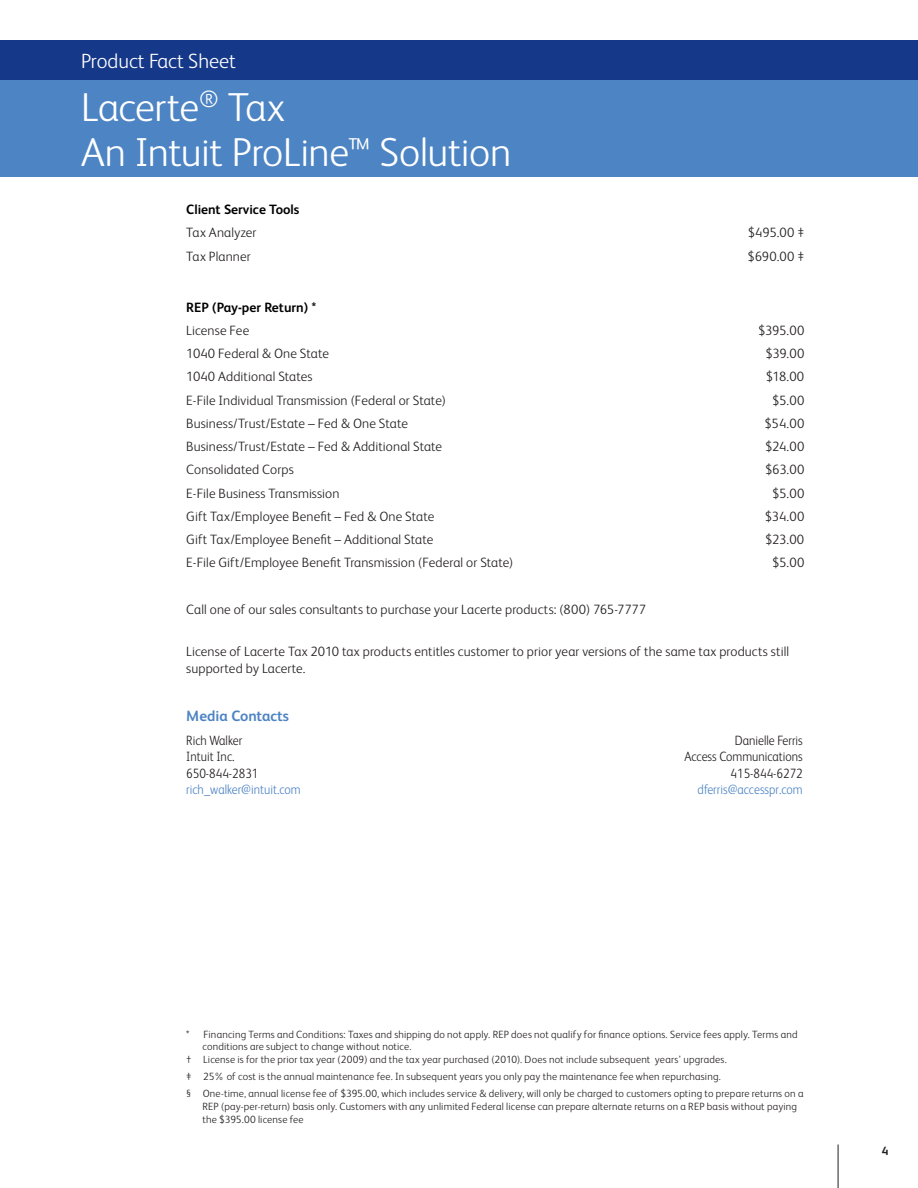
<style>
.page{position:relative;width:918px;height:1188px;background:#fff}
.page>*{position:absolute;margin:0;border:0;box-sizing:border-box;transform-origin:0 0}
.t1{font:300 40.5px/45px "FS Albert";letter-spacing:-.01em;color:#fff}
.t2{font:300 20.7px "FS Albert";color:#fff}
.Subheads_nnn{font:700 15px "FS Albert";color:#4d84c4}
.Pricing{font:300 13.5px "FS Albert";letter-spacing:.01em;color:#231f20}
.Bullet_1_nnn{font:300 13.5px/16.5px "FS Albert";letter-spacing:.01em;color:#231f20}
.contact_nnn{font:300 13.5px "FS Albert";color:#231f20;scale:.9 1}
.contact_nnn-2{font:300 13.5px "FS Albert";color:#4d84c4;scale:.9 1}
.Subheads_nnn-2{font:700 13.5px "FS Albert";color:#000}
.t3{font:700 12px "FS Albert";color:#231f20}
.Bullet_1_nnn-2{font:300 10.5px/12.6px "FS Albert";letter-spacing:.02em;color:#231f20}
</style>
<div class="page">
<div style="left:0;top:40px;width:918px;height:40px;background:#153889"></div>
<div style="left:0;top:80px;width:918px;height:96px;background:#4d84c4"></div>
<hr style="left:838px;top:1144px;width:1px;height:44px;background:#231f20">
<h2 class="t2" style="left:81px;top:48px;width:157px">Product Fact Sheet</h2>
<h1 class="t1" style="left:81px;top:83px;width:432px">Lacerte<sup>®</sup> Tax<br>An Intuit ProLine™ Solution</h1>
<p class="Subheads_nnn-2" style="left:186px;top:200px;width:115px">Client Service Tools</p>
<p class="Pricing" style="left:186px;top:224px;width:72px">Tax Analyzer</p>
<p class="Pricing" style="left:748px;top:224px;width:58px">$495.00 ‡</p>
<p class="Pricing" style="left:186px;top:247px;width:66px">Tax Planner</p>
<p class="Pricing" style="left:748px;top:247px;width:58px">$690.00 ‡</p>
<p class="Subheads_nnn-2" style="left:186px;top:298px;width:132px">REP (Pay-per Return) *</p>
<p class="Pricing" style="left:186px;top:321px;width:65px">License Fee</p>
<p class="Pricing" style="left:758px;top:321px;width:48px">$395.00</p>
<p class="Pricing" style="left:186px;top:345px;width:144px">1040 Federal &amp; One State</p>
<p class="Pricing" style="left:765px;top:345px;width:40px">$39.00</p>
<p class="Pricing" style="left:186px;top:368px;width:128px">1040 Additional States</p>
<p class="Pricing" style="left:766px;top:368px;width:40px">$18.00</p>
<p class="Pricing" style="left:186px;top:391px;width:261px">E-File Individual Transmission (Federal or State)</p>
<p class="Pricing" style="left:772px;top:391px;width:34px">$5.00</p>
<p class="Pricing" style="left:186px;top:414px;width:223px">Business/Trust/Estate – Fed &amp; One State</p>
<p class="Pricing" style="left:765px;top:414px;width:41px">$54.00</p>
<p class="Pricing" style="left:186px;top:438px;width:257px">Business/Trust/Estate – Fed &amp; Additional State</p>
<p class="Pricing" style="left:765px;top:438px;width:41px">$24.00</p>
<p class="Pricing" style="left:186px;top:461px;width:109px">Consolidated Corps</p>
<p class="Pricing" style="left:765px;top:461px;width:41px">$63.00</p>
<p class="Pricing" style="left:186px;top:484px;width:155px">E-File Business Transmission</p>
<p class="Pricing" style="left:772px;top:484px;width:34px">$5.00</p>
<p class="Pricing" style="left:186px;top:507px;width:250px">Gift Tax/Employee Benefit – Fed &amp; One State</p>
<p class="Pricing" style="left:765px;top:507px;width:41px">$34.00</p>
<p class="Pricing" style="left:186px;top:531px;width:249px">Gift Tax/Employee Benefit – Additional State</p>
<p class="Pricing" style="left:765px;top:531px;width:41px">$23.00</p>
<p class="Pricing" style="left:186px;top:554px;width:328px">E-File Gift/Employee Benefit Transmission (Federal or State)</p>
<p class="Pricing" style="left:772px;top:554px;width:34px">$5.00</p>
<p class="Bullet_1_nnn" style="left:186px;top:600px;width:461px">Call one of our sales consultants to purchase your Lacerte products: (800) 765-7777</p>
<p class="Bullet_1_nnn" style="left:186px;top:643px;width:604px">License of Lacerte Tax 2010 tax products entitles customer to prior year versions of the same tax products still supported by Lacerte.</p>
<p class="Subheads_nnn" style="left:186px;top:706px;width:104px">Media Contacts</p>
<p class="contact_nnn" style="left:186px;top:731px;width:64px">Rich Walker</p>
<p class="contact_nnn" style="left:735px;top:731px;width:77px">Danielle Ferris</p>
<p class="contact_nnn" style="left:186px;top:748px;width:55px">Intuit Inc.</p>
<p class="contact_nnn" style="left:684px;top:748px;width:133px">Access Communications</p>
<p class="contact_nnn" style="left:186px;top:764px;width:82px">650-844-2831</p>
<p class="contact_nnn" style="left:731px;top:764px;width:82px">415-844-6272</p>
<p class="contact_nnn-2" style="left:186px;top:781px;width:129px">rich_walker@intuit.com</p>
<p class="contact_nnn-2" style="left:698px;top:781px;width:118px">dferris@accesspr.com</p>
<p class="Bullet_1_nnn-2" style="left:202px;top:1027px;width:597px;text-indent:-16px">* Financing Terms and Conditions: Taxes and shipping do not apply. REP does not qualify for finance options. Service fees apply. Terms and conditions are subject to change without notice.</p>
<p class="Bullet_1_nnn-2" style="left:186px;top:1053px;width:542px">† License is for the prior tax year (2009) and the tax year purchased (2010). Does not include subsequent years’ upgrades.</p>
<p class="Bullet_1_nnn-2" style="left:186px;top:1070px;width:536px">‡ 25% of cost is the annual maintenance fee. In subsequent years you only pay the maintenance fee when repurchasing.</p>
<p class="Bullet_1_nnn-2" style="left:202px;top:1087px;width:603px;text-indent:-16px">§ One-time, annual license fee of $395.00, which includes service &amp; delivery, will only be charged to customers opting to prepare returns on a<br>REP (pay-per-return) basis only. Customers with any unlimited Federal license can prepare alternate returns on a REP basis without paying the $395.00 license fee</p>
<p class="t3" style="left:882px;top:1143px;width:8px">4</p>
</div>
